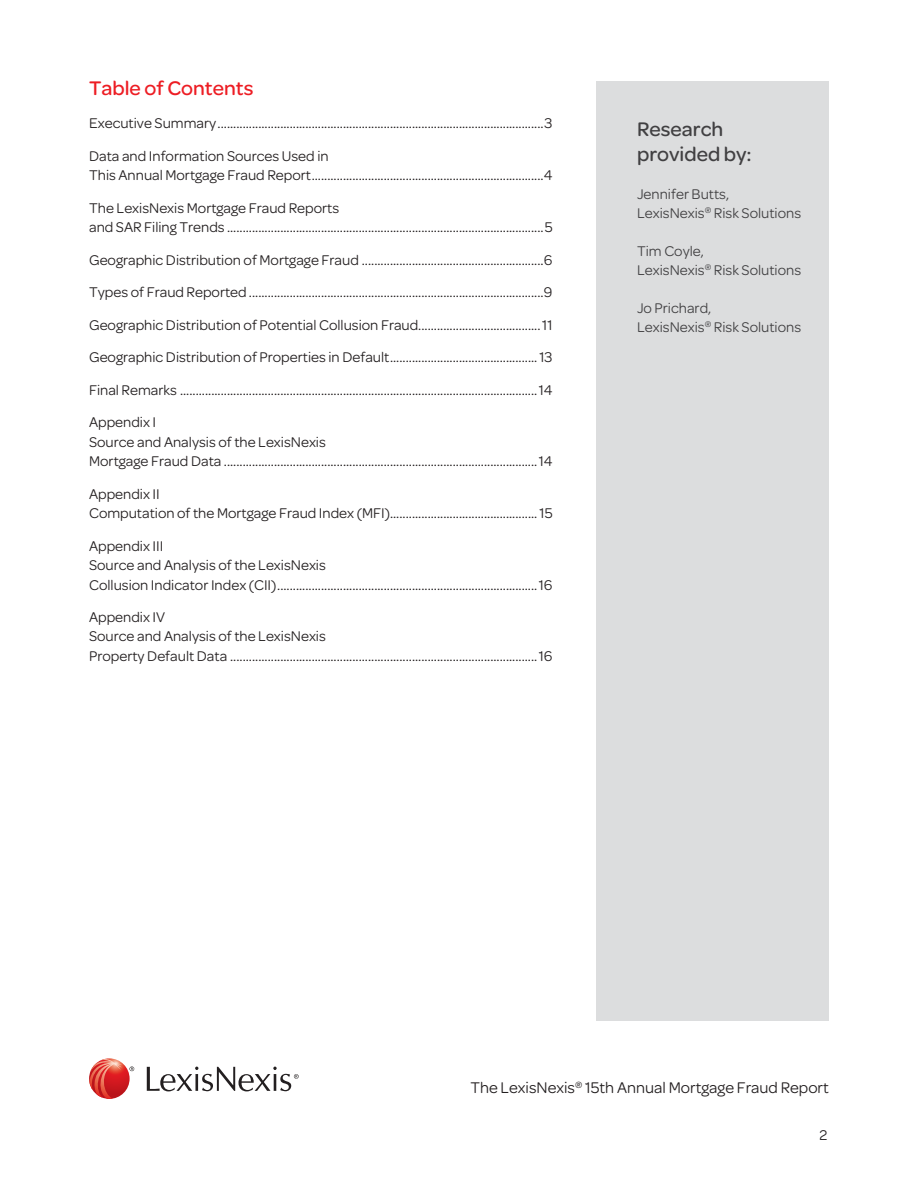
<style>
.page{position:relative;width:918px;height:1188px;background:#fff}
.page>*{position:absolute;margin:0;border:0;box-sizing:border-box;transform-origin:0 0}
.t1{font:500 21px/25.2px "Omnes";color:#414042}
.t2{font:500 21px "Omnes";color:#ed1d24}
.t3{font:16.5px "Omnes";color:#231f20}
.t4{font:15px/32.4px "Omnes";color:#231f20}
.t5{font:15px/19.5px "Omnes";color:#414042}
</style>
<div class="page">
<svg style="left:130px;top:1066px;width:4px;height:5px"></svg>
<svg style="left:147px;top:1067px;width:152px;height:25px"></svg>
<svg style="left:89px;top:1058px;width:41px;height:41px"></svg>
<svg style="left:89px;top:1059px;width:33px;height:40px"></svg>
<div style="left:597px;top:81px;width:232px;height:940px;background:#dcddde"></div>
<h1 class="t2" style="left:89px;top:77px;width:166px">Table of Contents</h1>
<p class="t4" style="left:89px;top:107px;width:465px">Executive Summary........................................................................................................3<br>Data and Information Sources Used in</p>
<p class="t4" style="left:89px;top:159px;width:465px">This Annual Mortgage Fraud Report..........................................................................4<br>The LexisNexis Mortgage Fraud Reports</p>
<p class="t4" style="left:89px;top:211px;width:465px;text-align:justify">and SAR Filing Trends .....................................................................................................5<br>Geographic Distribution of Mortgage Fraud ..........................................................6<br>Types of Fraud Reported ..............................................................................................9<br>Geographic Distribution of Potential Collusion Fraud.......................................11<br>Geographic Distribution of Properties in Default...............................................13<br>Final Remarks ..................................................................................................................14<br>Appendix I</p>
<p class="t4" style="left:89px;top:432px;width:465px;line-height:19.5px">Source and Analysis of the LexisNexis<br>Mortgage Fraud Data ....................................................................................................14</p>
<p class="t4" style="left:89px;top:484px;width:465px;line-height:19.5px">Appendix II<br>Computation of the Mortgage Fraud Index (MFI)...............................................15</p>
<p class="t4" style="left:89px;top:536px;width:465px;line-height:19.5px">Appendix III<br>Source and Analysis of the LexisNexis<br>Collusion Indicator Index (CII)...................................................................................16</p>
<p class="t4" style="left:89px;top:607px;width:465px;line-height:19.5px">Appendix IV<br>Source and Analysis of the LexisNexis<br>Property Default Data ..................................................................................................16</p>
<h1 class="t1" style="left:637px;top:116px;width:116px">Research provided by:</h1>
<p class="t5" style="left:637px;top:184px;width:166px">Jennifer Butts,<br>LexisNexis<sup>®</sup> Risk Solutions</p>
<p class="t5" style="left:637px;top:241px;width:166px">Tim Coyle,<br>LexisNexis<sup>®</sup> Risk Solutions</p>
<p class="t5" style="left:637px;top:298px;width:166px">Jo Prichard,<br>LexisNexis<sup>®</sup> Risk Solutions</p>
<p class="t3" style="left:470px;top:1078px;width:360px">The LexisNexis<sup>®</sup> 15th Annual Mortgage Fraud Report</p>
<p class="t4" style="left:820px;top:1118px;width:9px">2</p>
</div>
